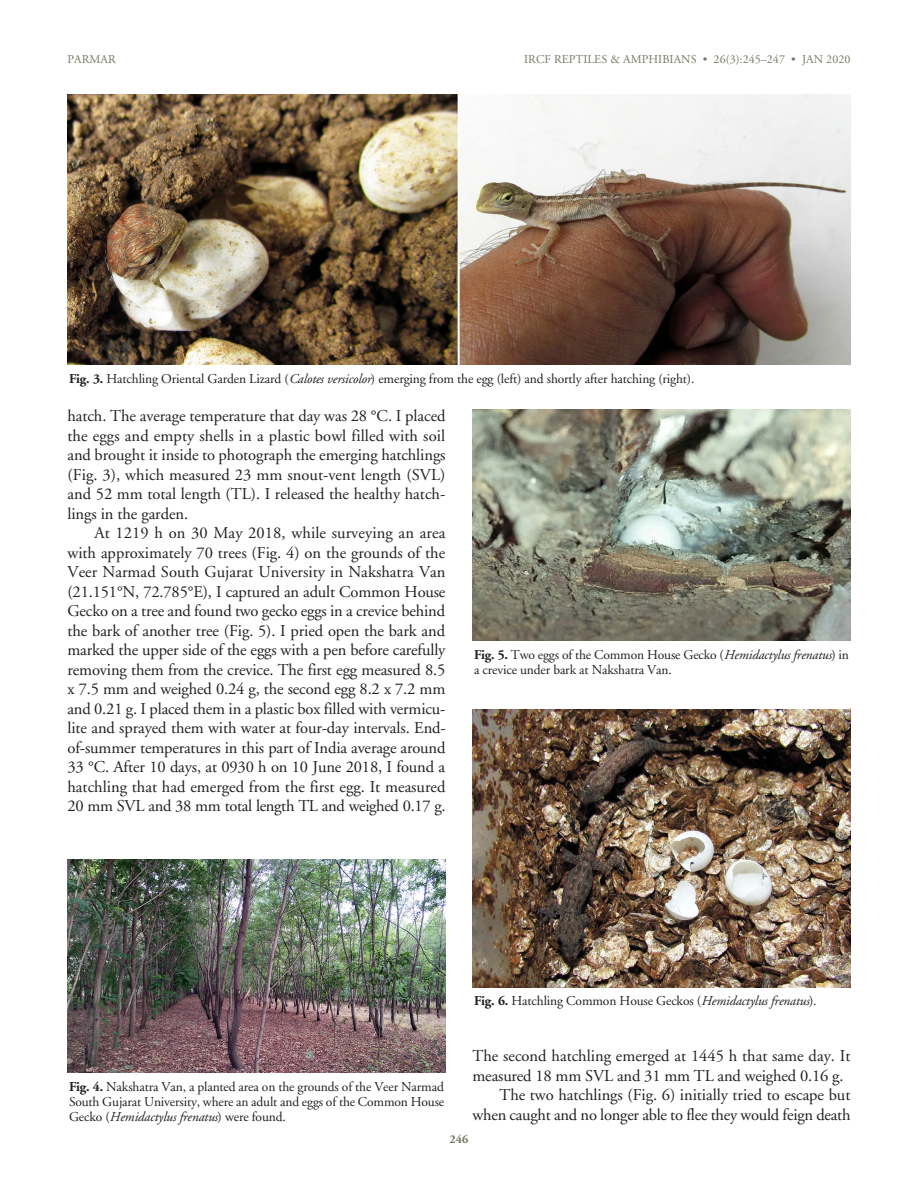
<style>
.page{position:relative;width:918px;height:1188px;background:#fff}
.page>*{position:absolute;margin:0;border:0;box-sizing:border-box;transform-origin:0 0}
.TEXT{font:16.5px/19.5px "Adobe Garamond";letter-spacing:-.005em;color:#231f20;text-align:justify}
.Figure_Caption{font:13.5px/15px "Adobe Garamond";letter-spacing:-.01em;color:#231f20;text-align:justify}
.Running_Head_RIGHT{font:12px "Adobe Garamond";letter-spacing:.005em;color:#717a60}
.Running_Head_LEFT{font:12px "Adobe Garamond";letter-spacing:.005em;color:#717a60}
.Running_Head_LEFT-2{font:700 12px "Adobe Garamond";color:#717a60}
.s1{font-weight:700}
.s2{font-style:italic}
</style>
<div class="page">
<img style="left:472px;top:709px;width:378px;height:278px">
<img style="left:68px;top:860px;width:378px;height:213px">
<img style="left:472px;top:410px;width:378px;height:231px">
<img style="left:68px;top:94px;width:782px;height:271px">
<p class="Running_Head_LEFT" style="left:68px;top:53px;width:50px">PARMAR</p>
<p class="Running_Head_RIGHT" style="left:524px;top:53px;width:328px">IRCF REPTILES &amp; AMPHIBIANS • 26(3):245–247 • JAN 2020</p>
<p class="Figure_Caption" style="left:69px;top:372px;width:627px"><span class="s1">Fig. 3.</span> Hatchling Oriental Garden Lizard (<span class="s2">Calotes versicolor</span>) emerging from the egg (left) and shortly after hatching (right).</p>
<p class="TEXT" style="left:68px;top:407px;width:380px">hatch. The average temperature that day was 28 °C. I placed the eggs and empty shells in a plastic bowl filled with soil and brought it inside to photograph the emerging hatchlings (Fig. 3), which measured 23 mm snout-vent length (SVL) and 52 mm total length (TL). I released the healthy hatch&shy;lings in the garden.</p>
<p class="TEXT" style="left:68px;top:524px;width:380px;text-indent:27px">At 1219 h on 30 May 2018, while surveying an area with approximately 70 trees (Fig. 4) on the grounds of the Veer Narmad South Gujarat University in Nakshatra Van (21.151°N, 72.785°E), I captured an adult Common House Gecko on a tree and found two gecko eggs in a crevice behind the bark of another tree (Fig. 5). I pried open the bark and marked the upper side of the eggs with a pen before carefully removing them from the crevice. The first egg measured 8.5 x 7.5 mm and weighed 0.24 g, the second egg 8.2 x 7.2 mm and 0.21 g. I placed them in a plastic box filled with vermicu&shy;lite and sprayed them with water at four-day intervals. End&shy;of-summer temperatures in this part of India average around 33 °C. After 10 days, at 0930 h on 10 June 2018, I found a hatchling that had emerged from the first egg. It measured 20 mm SVL and 38 mm total length TL and weighed 0.17 g.</p>
<p class="Figure_Caption" style="left:474px;top:647px;width:377px"><span class="s1">Fig. 5.</span> Two eggs of the Common House Gecko (<span class="s2">Hemidactylus frenatus</span>) in a crevice under bark at Nakshatra Van.</p>
<p class="Figure_Caption" style="left:69px;top:1079px;width:377px"><span class="s1">Fig. 4.</span> Nakshatra Van, a planted area on the grounds of the Veer Narmad South Gujarat University, where an adult and eggs of the Common House Gecko (<span class="s2">Hemidactylus frenatus</span>) were found.</p>
<p class="Figure_Caption" style="left:474px;top:994px;width:344px"><span class="s1">Fig. 6.</span> Hatchling Common House Geckos (<span class="s2">Hemidactylus frenatus</span>).</p>
<p class="TEXT" style="left:472px;top:1047px;width:379px">The second hatchling emerged at 1445 h that same day. It measured 18 mm SVL and 31 mm TL and weighed 0.16 g.</p>
<p class="TEXT" style="left:472px;top:1086px;width:380px;text-align:right">The two hatchlings (Fig. 6) initially tried to escape but when caught and no longer able to flee they would feign death</p>
<p class="Running_Head_LEFT-2" style="left:450px;top:1132px;width:20px">246</p>
</div>
